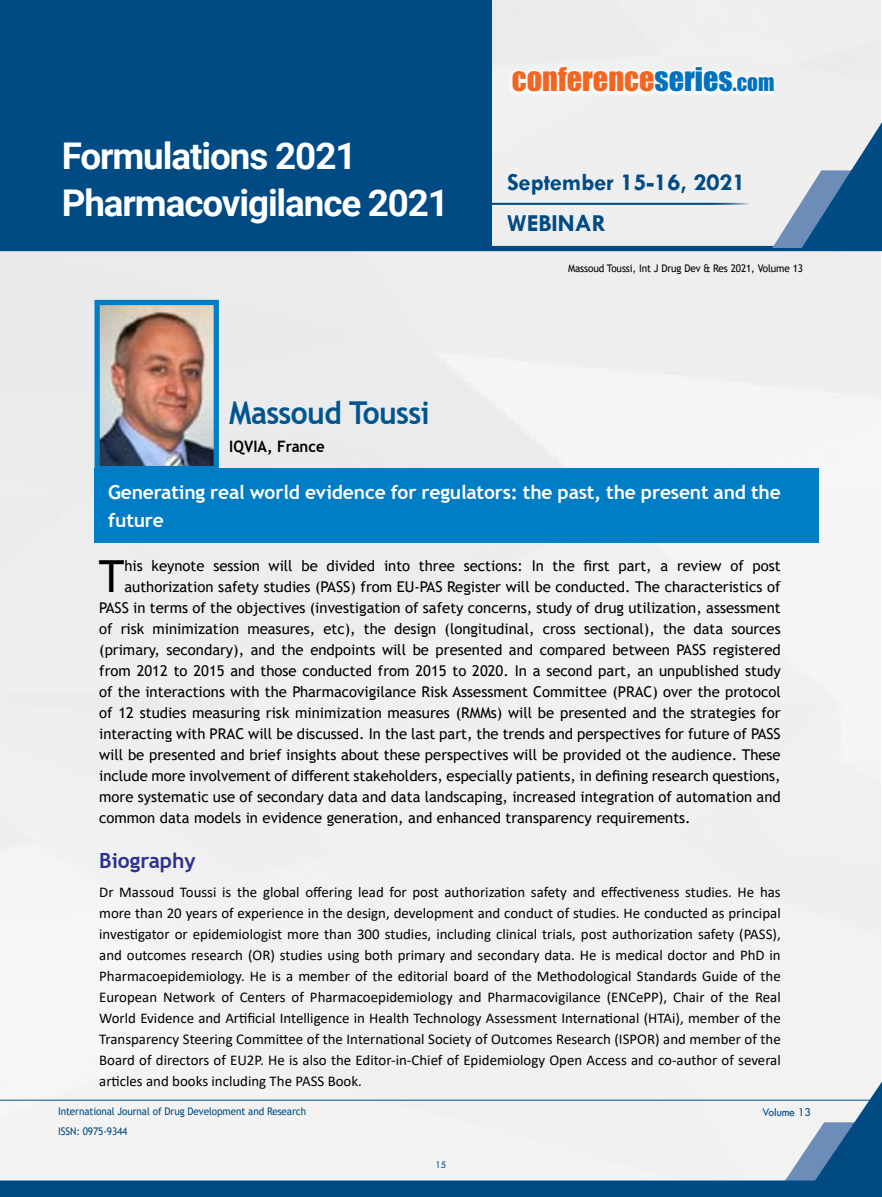
<style>
.page{position:relative;width:882px;height:1197px;background:#fff}
.page>*{position:absolute;margin:0;border:0;box-sizing:border-box;transform-origin:0 0}
.t1{font:44.27px "Trebuchet MS";color:#000}
.t2{font:700 36.93px/47.4px "Roboto";letter-spacing:-.03em;color:#fff}
.t3{font:700 31.5px "Trebuchet MS";letter-spacing:-.02em;color:#00558f;scale:.95 1}
.t4{font:30.1px "Impact";color:#f26522}
.t5{font:700 24.68px/41.1px "Tw Cen";color:#004b84}
.t6{font:700 21px "Trebuchet MS";color:#2e3092}
.t7{font:700 19.25px/28px "Trebuchet MS";letter-spacing:-.01em;color:#fff}
.t8{font:700 15.75px "Trebuchet MS";color:#000;scale:.95 1}
.t9{font:14.88px "Trebuchet MS";color:#000}
.t10{font:14.88px/21px "Calibri";color:#000;text-align:justify}
.t11{font:12.25px "Tw Cen";letter-spacing:-.01em;color:#004b84;scale:.95 1}
.t12{font:10.5px "Trebuchet MS";letter-spacing:-.01em;color:#004b84;scale:.95 1}
.t13{font:10.5px "Trebuchet MS";letter-spacing:-.01em;color:#000;scale:.95 1}
.t14{font:10.5px "Tw Cen";color:#004b84;scale:.95 1}
.s1{color:#0072bc}
.s2{font-size:21.18px;color:#0072bc}
</style>
<div class="page">
<div style="left:0;top:0;width:881px;height:1076px;background:#f0f0f0"></div>
<div style="left:0;top:0;width:492px;height:247px;background:#004b83"></div>
<svg style="left:0;top:122px;width:882px;height:129px"></svg>
<svg style="left:0;top:1076px;width:882px;height:121px"></svg>
<div style="left:508px;top:64px;width:268px;height:33px;background:#fff"></div>
<hr style="left:486px;top:203px;width:280px;height:2px;background:#004b84">
<img style="left:100px;top:306px;width:113px;height:159px">
<div style="left:94px;top:300px;width:125px;height:171px;border:5px solid #007dc5"></div>
<div style="left:94px;top:469px;width:725px;height:74px;background:#007dc5"></div>
<h2 class="t2" style="left:62px;top:131px;width:389px">Formulations 2021<br>Pharmacovigilance 2021</h2>
<h3 class="t3" style="left:229px;top:393px;width:213px">Massoud Toussi</h3>
<p class="t8" style="left:229px;top:436px;width:102px">IQVIA, France</p>
<h3 class="t4" style="left:512px;top:56px;width:264px">CONFERENCE<span class="s1">SERIES</span><span class="s2">.COM</span></h3>
<h3 class="t5" style="left:507px;top:161px;width:240px">September 15-16, 2021<br>WEBINAR</h3>
<p class="t13" style="left:568px;top:262px;width:249px">Massoud Toussi, Int J Drug Dev &amp; Res 2021, Volume 13</p>
<p class="t7" style="left:108px;top:479px;width:674px">Generating real world evidence for regulators: the past, the present and the future</p>
<h1 class="t1" style="left:99px;top:548px;width:27px">T</h1>
<p class="t9" style="left:124px;top:556px;width:658px">his keynote session will be divided into three sections: In the first part, a review of post</p>
<p class="t9" style="left:124px;top:577px;width:658px">authorization safety studies (PASS) from EU-PAS Register will be conducted. The characteristics of</p>
<p class="t9" style="left:99px;top:598px;width:683px">PASS in terms of the objectives (investigation of safety concerns, study of drug utilization, assessment</p>
<p class="t9" style="left:99px;top:619px;width:683px">of risk minimization measures, etc), the design (longitudinal, cross sectional), the data sources</p>
<p class="t9" style="left:99px;top:640px;width:683px">(primary, secondary), and the endpoints will be presented and compared between PASS registered</p>
<p class="t9" style="left:99px;top:661px;width:683px">from 2012 to 2015 and those conducted from 2015 to 2020. In a second part, an unpublished study</p>
<p class="t9" style="left:99px;top:682px;width:683px">of the interactions with the Pharmacovigilance Risk Assessment Committee (PRAC) over the protocol</p>
<p class="t9" style="left:99px;top:703px;width:683px">of 12 studies measuring risk minimization measures (RMMs) will be presented and the strategies for</p>
<p class="t9" style="left:99px;top:724px;width:683px">interacting with PRAC will be discussed. In the last part, the trends and perspectives for future of PASS</p>
<p class="t9" style="left:99px;top:745px;width:683px">will be presented and brief insights about these perspectives will be provided ot the audience. These</p>
<p class="t9" style="left:99px;top:766px;width:683px">include more involvement of different stakeholders, especially patients, in defining research questions,</p>
<p class="t9" style="left:99px;top:787px;width:683px">more systematic use of secondary data and data landscaping, increased integration of automation and</p>
<p class="t9" style="left:99px;top:808px;width:593px">common data models in evidence generation, and enhanced transparency requirements.</p>
<h3 class="t6" style="left:99px;top:848px;width:98px">Biography</h3>
<p class="t10" style="left:99px;top:881px;width:683px">Dr Massoud Toussi is the global offering lead for post authorization safety and effectiveness studies. He has more than 20 years of experience in the design, development and conduct of studies. He conducted as principal investigator or epidemiologist more than 300 studies, including clinical trials, post authorization safety (PASS), and outcomes research (OR) studies using both primary and secondary data. He is medical doctor and PhD in Pharmacoepidemiology. He is a member of the editorial board of the Methodological Standards Guide of the European Network of Centers of Pharmacoepidemiology and Pharmacovigilance (ENCePP), Chair of the Real World Evidence and Artificial Intelligence in Health Technology Assessment International (HTAi), member of the Transparency Steering Committee of the International Society of Outcomes Research (ISPOR) and member of the Board of directors of EU2P. He is also the Editor-in-Chief of Epidemiology Open Access and co-author of several articles and books including The PASS Book.</p>
<p class="t12" style="left:58px;top:1105px;width:263px">International Journal of Drug Development and Research</p>
<p class="t11" style="left:762px;top:1104px;width:53px">Volume 13</p>
<p class="t12" style="left:58px;top:1125px;width:75px">ISSN: 0975-9344</p>
<p class="t14" style="left:436px;top:1159px;width:13px">15</p>
</div>
